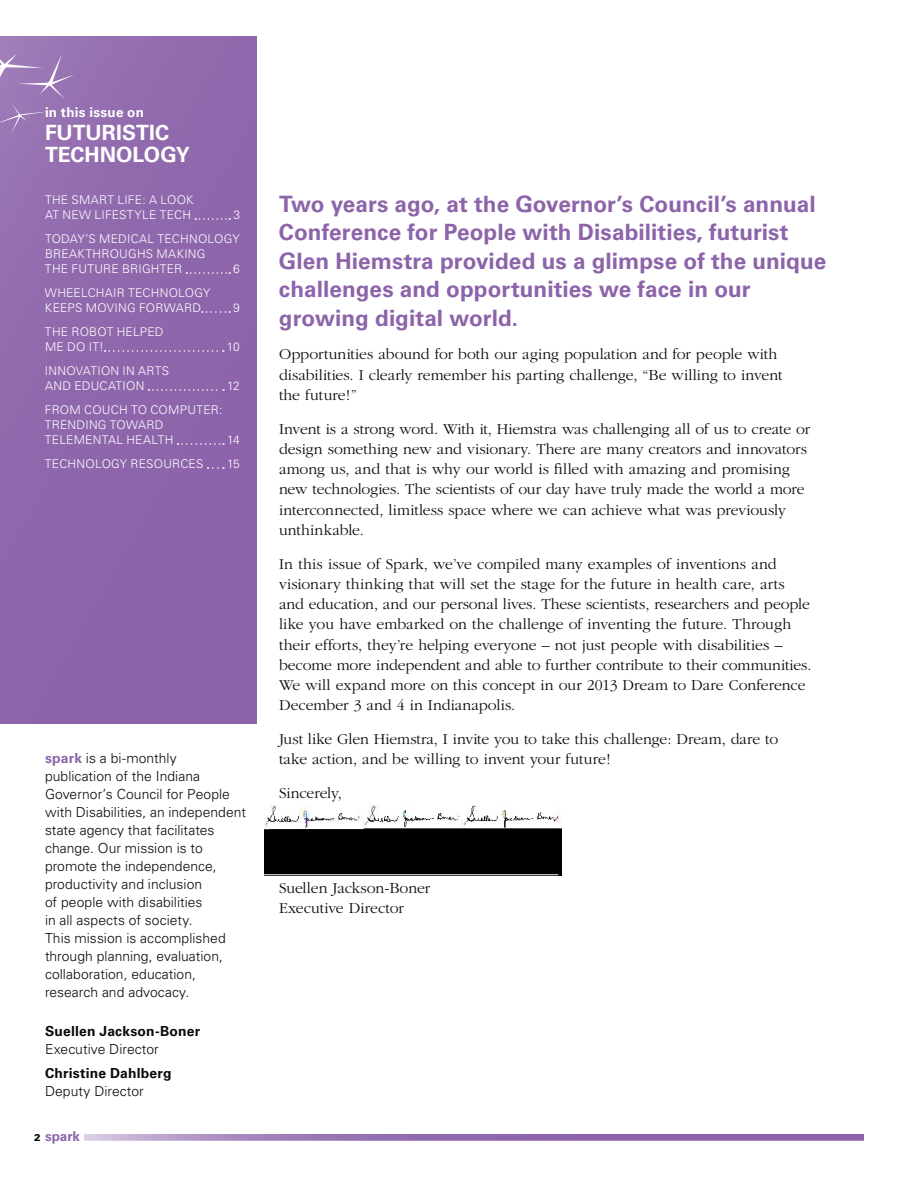
<style>
.page{position:relative;width:918px;height:1188px;background:#fff}
.page>*{position:absolute;margin:0;border:0;box-sizing:border-box;transform-origin:0 0}
.t1{font:700 22.5px/28.5px "Univers";letter-spacing:.005em;color:#8d64aa}
.t2{font:700 21px/22.5px "Univers";color:#fff}
.t3{font:300 15.75px/20.2px "Garamond";color:#0b0a0b}
.t4{font:300 13.8px/18px "Univers";letter-spacing:.005em;color:#0b0a0b}
.t5{font:700 13.8px "Univers";letter-spacing:.015em;color:#0b0a0b}
.t6{font:700 13.5px "Univers";color:#fff}
.t7{font:700 13.5px "Univers";color:#8d64aa}
.t8{font:300 12px/15px "Univers";letter-spacing:.02em;color:#fff}
.s1{font-weight:700;color:#8d64aa}
.s2{font-weight:900;font-size:9.75px;color:#0b0a0b}
</style>
<div class="page">
<div style="left:0;top:36px;width:256px;height:688px;background:#8e66ac"></div>
<svg style="left:0;top:54px;width:75px;height:80px"></svg>
<img style="left:265px;top:806px;width:296px;height:69px">
<svg style="left:195px;top:218px;width:35px;height:2px"></svg>
<svg style="left:186px;top:272px;width:44px;height:2px"></svg>
<svg style="left:202px;top:311px;width:28px;height:2px"></svg>
<svg style="left:105px;top:350px;width:119px;height:2px"></svg>
<svg style="left:148px;top:389px;width:76px;height:2px"></svg>
<svg style="left:177px;top:443px;width:47px;height:2px"></svg>
<svg style="left:208px;top:467px;width:16px;height:2px"></svg>
<svg style="left:84px;top:1134px;width:780px;height:7px;background:#9d7bb7"></svg>
<p class="t6" style="left:45px;top:104px;width:100px">in this issue on</p>
<h2 class="t2" style="left:45px;top:121px;width:146px">futuristic technology</h2>
<p class="t8" style="left:45px;top:192px;width:150px">the smart li fe : a loo k at new li festyle tec</p>
<p class="t8" style="left:183px;top:207px;width:10px">h</p>
<p class="t8" style="left:233px;top:207px;width:8px">3</p>
<p class="t8" style="left:45px;top:231px;width:196px;text-indent:135px">hnology breakthroug hs maki ng<br>the future brig hter</p>
<p class="t8" style="left:45px;top:231px;width:10px">tod</p>
<p class="t8" style="left:70px;top:231px;width:47px">ay’s medic</p>
<p class="t8" style="left:139px;top:231px;width:24px">al tec</p>
<p class="t8" style="left:233px;top:261px;width:8px">6</p>
<p class="t8" style="left:45px;top:285px;width:89px">wheelchai r tec</p>
<p class="t8" style="left:151px;top:285px;width:61px">hnology</p>
<p class="t8" style="left:45px;top:300px;width:16px">keep</p>
<p class="t8" style="left:75px;top:300px;width:125px">s movi ng fo rward</p>
<p class="t8" style="left:233px;top:300px;width:8px">9</p>
<p class="t8" style="left:45px;top:324px;width:104px">the robot helped medo it!</p>
<p class="t8" style="left:227px;top:339px;width:15px">10</p>
<p class="t8" style="left:45px;top:363px;width:126px">i nnovatio n i n arts and education</p>
<p class="t8" style="left:227px;top:378px;width:14px">12</p>
<p class="t8" style="left:45px;top:402px;width:179px">from couch to computer: trendi ng toward telemental health</p>
<p class="t8" style="left:227px;top:432px;width:14px">14</p>
<p class="t8" style="left:45px;top:456px;width:9px">tec</p>
<p class="t8" style="left:68px;top:456px;width:137px">hnology resources</p>
<p class="t8" style="left:227px;top:456px;width:14px">15</p>
<p class="t4" style="left:45px;top:750px;width:202px"><span class="s1">spark</span> is a bi-monthly publication of the Indiana<br>Governor’s Council for People with Disabilities, an independent state agency that facilitates change. Our mission is to promote the independence, productivity and inclusion<br>of people with disabilities<br>in all aspects of society.<br>This mission is accomplished through planning, evaluation, collaboration, education, research and advocacy.</p>
<p class="t5" style="left:45px;top:1023px;width:157px">Suellen Jackson-Boner</p>
<p class="t4" style="left:45px;top:1040px;width:115px">Executive Director</p>
<p class="t5" style="left:45px;top:1065px;width:128px">Christine Dahlberg</p>
<p class="t4" style="left:45px;top:1082px;width:100px">Deputy Director</p>
<p class="t7" style="left:34px;top:1128px;width:47px"><span class="s2">2</span> spark</p>
<h1 class="t1" style="left:279px;top:190px;width:549px">Two years ago, at the Governor’s Council’s annual Conference for People with Disabilities, futurist Glen Hiemstra provided us a glimpse of the unique challenges and opportunities we face in our growing digital world.</h1>
<p class="t3" style="left:279px;top:344px;width:505px">Opportunities abound for both our aging population and for people with disabilities. I clearly remember his parting challenge, “Be willing to invent the future!”</p>
<p class="t3" style="left:279px;top:419px;width:533px">Invent is a strong word. With it, Hiemstra was challenging all of us to create or design something new and visionary. There are many creators and innovators among us, and that is why our world is filled with amazing and promising new technologies. The scientists of our day have truly made the world a more interconnected, limitless space where we can achieve what was previously unthinkable.</p>
<p class="t3" style="left:279px;top:554px;width:534px">In this issue of Spark, we’ve compiled many examples of inventions and visionary thinking that will set the stage for the future in health care, arts and education, and our personal lives. These scientists, researchers and people like you have embarked on the challenge of inventing the future. Through their efforts, they’re helping everyone – not just people with disabilities – become more independent and able to further contribute to their communities.<br>We will expand more on this concept in our 2013 Dream to Dare Conference December 3 and 4 in Indianapolis.</p>
<p class="t3" style="left:279px;top:729px;width:501px">Just like Glen Hiemstra, I invite you to take this challenge: Dream, dare to take action, and be willing to invent your future!</p>
<p class="t3" style="left:279px;top:783px;width:64px">Sincerely,</p>
<p class="t3" style="left:279px;top:878px;width:153px">Suellen Jackson-Boner<br>Executive Director</p>
</div>
